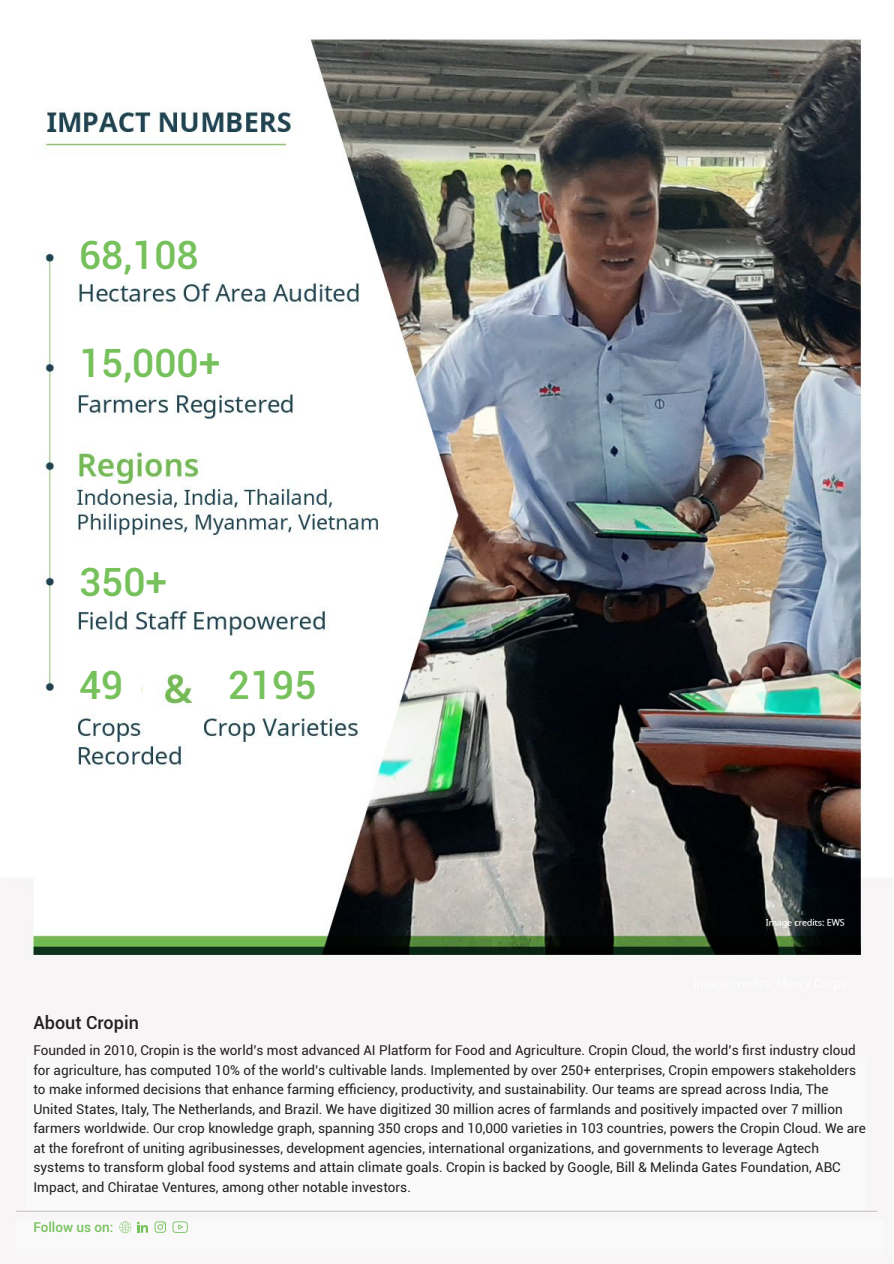
<style>
.page{position:relative;width:894px;height:1264px;background:#fff}
.page>*{position:absolute;margin:0;border:0;box-sizing:border-box;transform-origin:0 0}
.t1{font:500 39px "Roboto";color:#77c15c}
.t2{font:500 18px "Roboto";color:#231f20}
.t3{font:13.5px/19.5px "Roboto";color:#231f20}
.t4{font:500 13.5px "Roboto";color:#77c15c}
</style>
<div class="page">
<img style="left:1px;top:39px;width:891px;height:1223px">
<div style="left:26px;top:1057px;width:841px;height:154px;background:#f9f9fa"></div>
<hr style="left:16px;top:1211px;width:861px;height:1px;background:#c9c6c5">
<div style="left:16px;top:1220px;width:868px;height:35px;background:#f9f9fa"></div>
<svg style="left:119px;top:1221px;width:12px;height:12px"></svg>
<svg style="left:137px;top:1221px;width:11px;height:11px"></svg>
<svg style="left:155px;top:1221px;width:11px;height:11px"></svg>
<svg style="left:173px;top:1221px;width:15px;height:12px"></svg>
<div style="left:68px;top:344px;width:198px;height:44px;background:#fff"></div>
<div style="left:68px;top:235px;width:198px;height:44px;background:#fff"></div>
<div style="left:68px;top:562px;width:198px;height:45px;background:#fff"></div>
<div style="left:68px;top:665px;width:72px;height:45px;background:#fff"></div>
<div style="left:227px;top:665px;width:111px;height:45px;background:#fff"></div>
<h1 class="t1" style="left:79px;top:227px;width:121px">68,108</h1>
<h1 class="t1" style="left:79px;top:336px;width:143px">15,000+</h1>
<h1 class="t1" style="left:79px;top:555px;width:90px">350+</h1>
<h1 class="t1" style="left:79px;top:658px;width:46px">49</h1>
<h1 class="t1" style="left:228px;top:658px;width:90px">2195</h1>
<h2 class="t2" style="left:33px;top:1010px;width:107px">About Cropin</h2>
<p class="t3" style="left:33px;top:1040px;width:834px">Founded in 2010, Cropin is the world’s most advanced AI Platform for Food and Agriculture. Cropin Cloud, the world’s first industry cloud for agriculture, has computed 10% of the world’s cultivable lands. Implemented by over 250+ enterprises, Cropin empowers stakeholders to make informed decisions that enhance farming efficiency, productivity, and sustainability. Our teams are spread across India, The United States, Italy, The Netherlands, and Brazil. We have digitized 30 million acres of farmlands and positively impacted over 7 million farmers worldwide. Our crop knowledge graph, spanning 350 crops and 10,000 varieties in 103 countries, powers the Cropin Cloud. We are at the forefront of uniting agribusinesses, development agencies, international organizations, and governments to leverage Agtech systems to transform global food systems and attain climate goals. Cropin is backed by Google, Bill &amp; Melinda Gates Foundation, ABC Impact, and Chiratae Ventures, among other notable investors.</p>
<p class="t4" style="left:33px;top:1217px;width:81px">Follow us on:</p>
</div>
